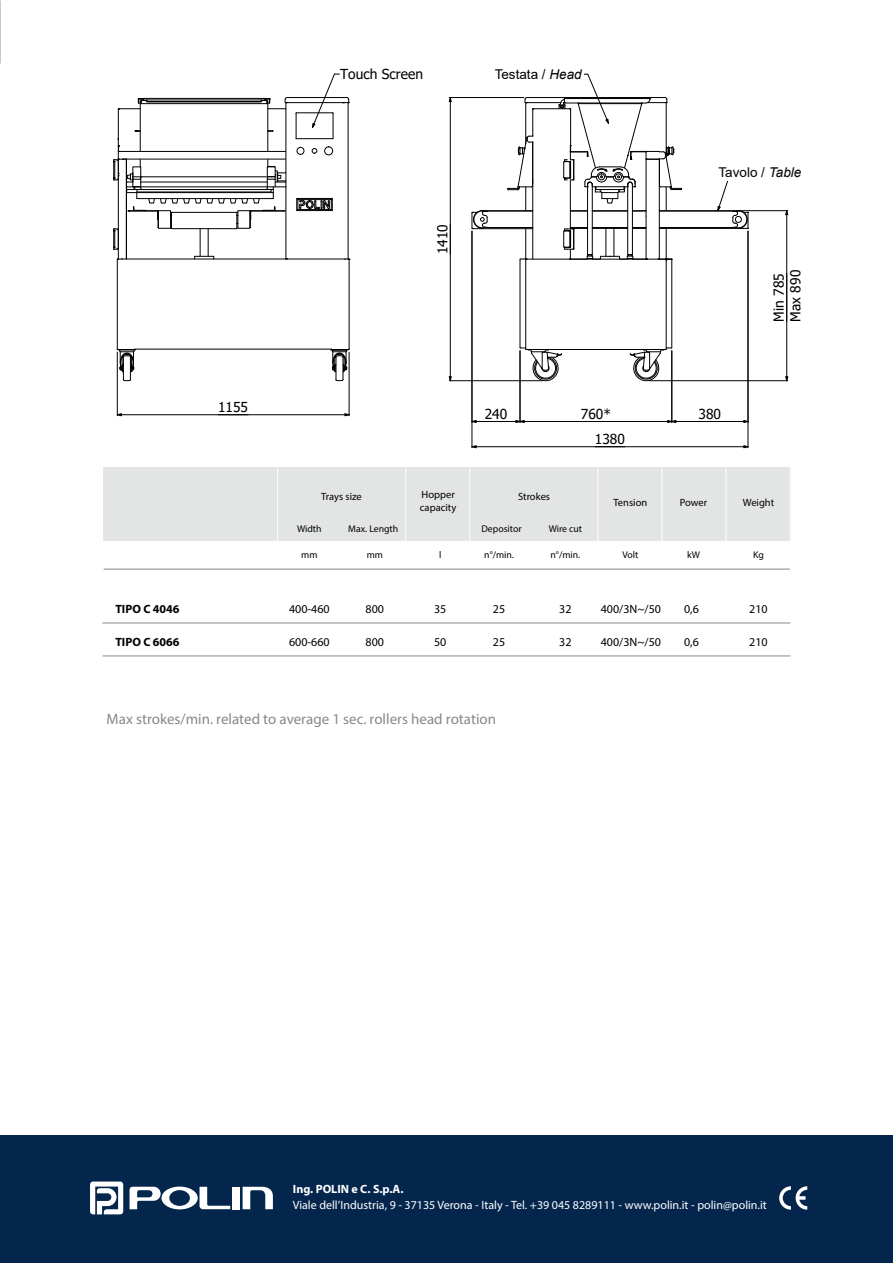
<style>
.page{position:relative;width:893px;height:1263px;background:#fff}
.page>*{position:absolute;margin:0;border:0;box-sizing:border-box;transform-origin:0 0}
.t1{font:15px "Myriad Pro";color:#87888a}
.t2{font:13.8px/16.5px "Tahoma";color:#000}
.t3{font:13.5px "Arial";color:#000}
.t4{font:12px "Myriad Pro";color:#fff}
.t5{font:12px "Myriad Pro";color:#000}
.t6{font:700 12px "Myriad Pro";color:#fff}
.t7{font:700 12px "Myriad Pro";color:#000}
.t8{font:10.5px/12.6px "Myriad Pro";color:#000}
.t9{font:9.75px "Myriad Pro";color:#000}
.s1{font-style:italic}
</style>
<div class="page">
<div style="left:0;top:1135px;width:893px;height:128px;background:#04264d"></div>
<svg style="left:243px;top:1187px;width:30px;height:22px"></svg>
<div style="left:232px;top:1187px;width:8px;height:22px;background:#fff"></div>
<svg style="left:90px;top:1181px;width:140px;height:33px"></svg>
<svg style="left:779px;top:1186px;width:28px;height:24px"></svg>
<hr style="left:104px;top:569px;width:686px;height:1px;background:#87888a">
<hr style="left:102px;top:623px;width:688px;height:1px;background:#87888a">
<hr style="left:102px;top:656px;width:688px;height:1px;background:#87888a">
<div style="left:103px;top:468px;width:687px;height:73px;background:#e3e4e4"></div>
<hr style="left:135px;top:349px;width:196px;height:1px;background:#000">
<hr style="left:349px;top:259px;width:1px;height:90px;background:#000">
<hr style="left:117px;top:259px;width:1px;height:90px;background:#000">
<svg style="left:117px;top:348px;width:19px;height:33px"></svg>
<svg style="left:330px;top:348px;width:20px;height:33px"></svg>
<hr style="left:659px;top:210px;width:56px;height:1px;background:#000">
<hr style="left:659px;top:228px;width:89px;height:1px;background:#000">
<hr style="left:659px;top:227px;width:74px;height:1px;background:#000">
<hr style="left:659px;top:211px;width:74px;height:1px;background:#000">
<svg style="left:344px;top:413px;width:5px;height:3px"></svg>
<hr style="left:121px;top:414px;width:224px;height:1px;background:#000">
<hr style="left:349px;top:352px;width:1px;height:64px;background:#000">
<hr style="left:117px;top:352px;width:1px;height:64px;background:#000">
<svg style="left:448px;top:97px;width:4px;height:5px"></svg>
<svg style="left:448px;top:376px;width:4px;height:5px"></svg>
<hr style="left:450px;top:102px;width:1px;height:275px;background:#000">
<hr style="left:449px;top:97px;width:75px;height:1px;background:#000">
<hr style="left:449px;top:380px;width:94px;height:1px;background:#000">
<svg style="left:471px;top:420px;width:6px;height:3px"></svg>
<hr style="left:476px;top:421px;width:40px;height:1px;background:#000">
<svg style="left:515px;top:420px;width:10px;height:3px"></svg>
<hr style="left:524px;top:421px;width:144px;height:1px;background:#000">
<hr style="left:520px;top:351px;width:1px;height:71px;background:#000">
<svg style="left:743px;top:420px;width:5px;height:3px"></svg>
<svg style="left:667px;top:420px;width:10px;height:3px"></svg>
<hr style="left:676px;top:421px;width:68px;height:1px;background:#000">
<hr style="left:671px;top:351px;width:1px;height:71px;background:#000">
<svg style="left:785px;top:211px;width:3px;height:4px"></svg>
<hr style="left:786px;top:215px;width:1px;height:162px;background:#000">
<hr style="left:736px;top:210px;width:52px;height:1px;background:#000">
<hr style="left:649px;top:380px;width:139px;height:1px;background:#000">
<svg style="left:113px;top:73px;width:237px;height:187px"></svg>
<svg style="left:471px;top:73px;width:211px;height:309px"></svg>
<svg style="left:715px;top:181px;width:34px;height:48px"></svg>
<svg style="left:471px;top:445px;width:6px;height:3px"></svg>
<svg style="left:743px;top:445px;width:5px;height:3px"></svg>
<hr style="left:476px;top:446px;width:268px;height:1px;background:#000">
<hr style="left:472px;top:231px;width:1px;height:217px;background:#000">
<hr style="left:748px;top:231px;width:1px;height:217px;background:#000">
<hr style="left:277px;top:468px;width:1px;height:73px;background:#fff">
<hr style="left:469px;top:468px;width:1px;height:73px;background:#fff">
<hr style="left:405px;top:468px;width:1px;height:73px;background:#fff">
<hr style="left:597px;top:468px;width:1px;height:73px;background:#fff">
<hr style="left:726px;top:468px;width:1px;height:73px;background:#fff">
<hr style="left:662px;top:468px;width:1px;height:73px;background:#fff">
<div style="left:492px;top:67px;width:92px;height:15px;background:#fff"></div>
<p class="t2" style="left:218px;top:399px;width:32px">1155</p>
<p class="t7" style="left:115px;top:601px;width:66px">TIPO C 4046</p>
<p class="t7" style="left:115px;top:634px;width:66px">TIPO C 6066</p>
<p class="t2" style="left:340px;top:67px;width:84px">Touch Screen</p>
<p class="t2" style="left:537px;top:67px;width:47px">Testata</p>
<p class="t3" style="left:495px;top:65px;width:89px">Testata / <span class="s1">Head</span></p>
<p class="t2" style="left:435px;top:254px;width:32px;rotate:-90deg">1410</p>
<p class="t2" style="left:736px;top:165px;width:42px">Tavolo</p>
<p class="t3" style="left:718px;top:163px;width:84px">Tavolo / <span class="s1">Table</span></p>
<p class="t2" style="left:771px;top:322px;width:53px;rotate:-90deg">Min 785<br>Max 890</p>
<p class="t2" style="left:485px;top:406px;width:24px">240</p>
<p class="t2" style="left:581px;top:406px;width:32px">760*</p>
<p class="t2" style="left:698px;top:406px;width:24px">380</p>
<p class="t8" style="left:321px;top:490px;width:42px">Trays size</p>
<p class="t2" style="left:595px;top:431px;width:32px">1380</p>
<p class="t8" style="left:420px;top:488px;width:38px">Hopper capacity</p>
<p class="t8" style="left:613px;top:496px;width:35px">Tension</p>
<p class="t8" style="left:680px;top:496px;width:29px">Power</p>
<p class="t8" style="left:743px;top:496px;width:33px">Weight</p>
<p class="t8" style="left:518px;top:490px;width:34px">Strokes</p>
<p class="t9" style="left:297px;top:523px;width:26px">Width</p>
<p class="t9" style="left:348px;top:523px;width:52px">Max. Length</p>
<p class="t9" style="left:481px;top:523px;width:42px">Depositor</p>
<p class="t9" style="left:549px;top:523px;width:35px">Wire cut</p>
<p class="t9" style="left:301px;top:548px;width:18px">mm</p>
<p class="t9" style="left:367px;top:548px;width:18px">mm</p>
<p class="t9" style="left:439px;top:548px;width:4px">l</p>
<p class="t5" style="left:289px;top:602px;width:42px">400-460</p>
<p class="t5" style="left:289px;top:634px;width:42px">600-660</p>
<p class="t5" style="left:366px;top:602px;width:20px">800</p>
<p class="t5" style="left:366px;top:634px;width:20px">800</p>
<p class="t5" style="left:434px;top:602px;width:14px">35</p>
<p class="t5" style="left:434px;top:634px;width:14px">50</p>
<p class="t9" style="left:484px;top:548px;width:31px">n°/min.</p>
<p class="t9" style="left:550px;top:548px;width:31px">n°/min.</p>
<p class="t9" style="left:622px;top:548px;width:17px">Volt</p>
<p class="t9" style="left:687px;top:548px;width:14px">kW</p>
<p class="t9" style="left:753px;top:548px;width:12px">Kg</p>
<p class="t5" style="left:493px;top:602px;width:14px">25</p>
<p class="t5" style="left:493px;top:634px;width:14px">25</p>
<p class="t5" style="left:559px;top:602px;width:14px">32</p>
<p class="t5" style="left:559px;top:634px;width:14px">32</p>
<p class="t5" style="left:601px;top:602px;width:62px">400/3N~/50</p>
<p class="t5" style="left:601px;top:634px;width:62px">400/3N~/50</p>
<p class="t5" style="left:684px;top:602px;width:16px">0,6</p>
<p class="t5" style="left:684px;top:634px;width:16px">0,6</p>
<p class="t5" style="left:749px;top:602px;width:20px">210</p>
<p class="t5" style="left:749px;top:634px;width:20px">210</p>
<p class="t1" style="left:107px;top:709px;width:391px">Max strokes/min. related to average 1 sec. rollers head rotation</p>
<p class="t6" style="left:293px;top:1181px;width:112px">Ing. POLIN e C. S.p.A.</p>
<p class="t4" style="left:293px;top:1198px;width:475px">Viale dell’Industria, 9 - 37135 Verona - Italy - Tel. +39 045 8289111 - www.polin.it - polin@polin.it</p>
</div>
